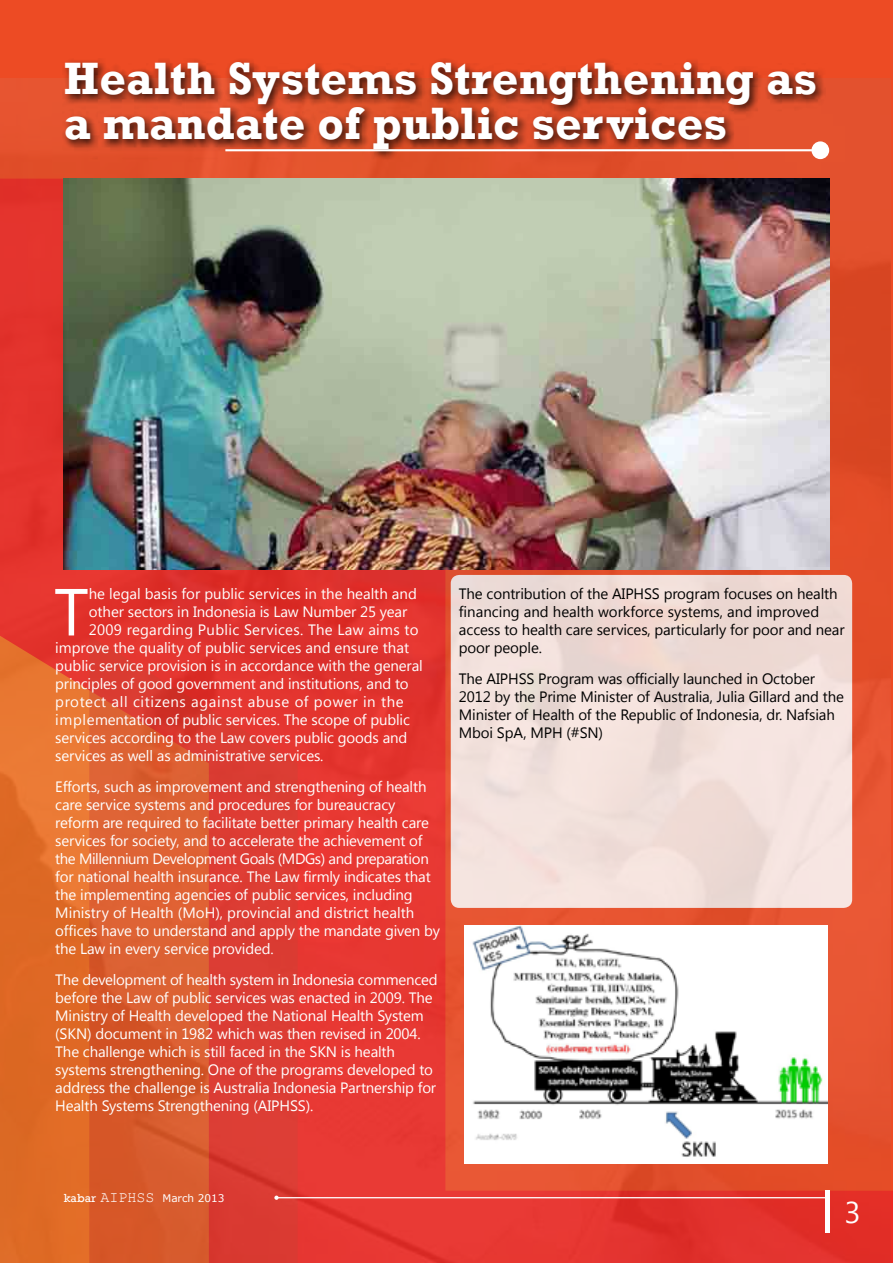
<style>
.page{position:relative;width:893px;height:1263px;background:#ed4b24}
.page>*{position:absolute;margin:0;border:0;box-sizing:border-box;transform-origin:0 0}
.t1{font:66.45px "Segoe UI";color:#fff}
.t2{font:700 46.5px/45px "Rockwell";letter-spacing:.005em;color:#fff}
.t3{font:30px "Segoe UI";color:#fff}
.t4{font:15px/18px "Segoe UI";letter-spacing:-.01em;color:#fff}
.t5{font:15px/18px "Segoe UI";letter-spacing:-.01em;color:#000}
.t6{font:15px "Segoe UI";letter-spacing:.04em;color:#fff}
.t7{font:15px "Segoe UI";letter-spacing:.02em;color:#fff}
.t8{font:10.5px "Verdana";color:#fff}
.s1{font-family:"Rockwell";font-size:12px}
.s2{font-family:"Rod";font-size:15px}
</style>
<div class="page">
<img style="left:0;top:79px;width:891px;height:1184px">
<svg style="left:0;top:78px;width:1px;height:424px"></svg>
<div style="left:60px;top:58px;width:766px;height:102px;background:#000;opacity:.83"></div>
<img style="left:64px;top:179px;width:765px;height:390px">
<img style="left:465px;top:925px;width:363px;height:239px">
<div style="left:812px;top:141px;width:17px;height:18px;background:#fff;border-radius:9px"></div>
<hr style="left:825px;top:1191px;width:4px;height:42px;background:#fff">
<svg style="left:274px;top:1195px;width:551px;height:5px"></svg>
<h2 class="t2" style="left:64px;top:56px;width:755px">Health Systems Strengthening as a mandate of public services</h2>
<h1 class="t1" style="left:54px;top:566px;width:36px">T</h1>
<p class="t4" style="left:89px;top:584px;width:330px">he legal basis for public services in the health and</p>
<p class="t4" style="left:89px;top:602px;width:320px">other sectors in Indonesia is Law Number 25 year</p>
<p class="t7" style="left:89px;top:620px;width:331px">2009 regarding Public Services. The Law aims to</p>
<p class="t4" style="left:55px;top:638px;width:355px">improve the quality of public services and ensure that</p>
<p class="t4" style="left:55px;top:656px;width:369px">public service provision is in accordance with the general</p>
<p class="t4" style="left:55px;top:674px;width:355px">principles of good government and institutions, and to</p>
<p class="t6" style="left:55px;top:692px;width:350px">protect all citizens against abuse of power in the</p>
<p class="t4" style="left:55px;top:710px;width:356px">implementation of public services. The scope of public</p>
<p class="t4" style="left:55px;top:728px;width:354px">services according to the Law covers public goods and</p>
<p class="t4" style="left:55px;top:746px;width:270px">services as well as administrative services.</p>
<p class="t4" style="left:55px;top:777px;width:386px">Efforts, such as improvement and strengthening of health care service systems and procedures for bureaucracy reform are required to facilitate better primary health care services for society, and to accelerate the achievement of the Millennium Development Goals (MDGs) and preparation for national health insurance. The Law firmly indicates that the implementing agencies of public services, including Ministry of Health (MoH), provincial and district health offices have to understand and apply the mandate given by the Law in every service provided.</p>
<p class="t4" style="left:55px;top:970px;width:384px">The development of health system in Indonesia commenced before the Law of public services was enacted in 2009. The Ministry of Health developed the National Health System (SKN) document in 1982 which was then revised in 2004.<br>The challenge which is still faced in the SKN is health systems strengthening. One of the programs developed to address the challenge is Australia Indonesia Partnership for Health Systems Strengthening (AIPHSS).</p>
<p class="t5" style="left:459px;top:584px;width:387px">The contribution of the AIPHSS program focuses on health financing and health workforce systems, and improved access to health care services, particularly for poor and near poor people.</p>
<p class="t5" style="left:459px;top:669px;width:387px">The AIPHSS Program was officially launched in October 2012 by the Prime Minister of Australia, Julia Gillard and the Minister of Health of the Republic of Indonesia, dr. Nafsiah Mboi SpA, MPH (#SN)</p>
<p class="t8" style="left:64px;top:1191px;width:162px"><span class="s1">kabar</span> <span class="s2">AIPHSS</span> March 2013</p>
<h3 class="t3" style="left:844px;top:1191px;width:18px">3</h3>
</div>
